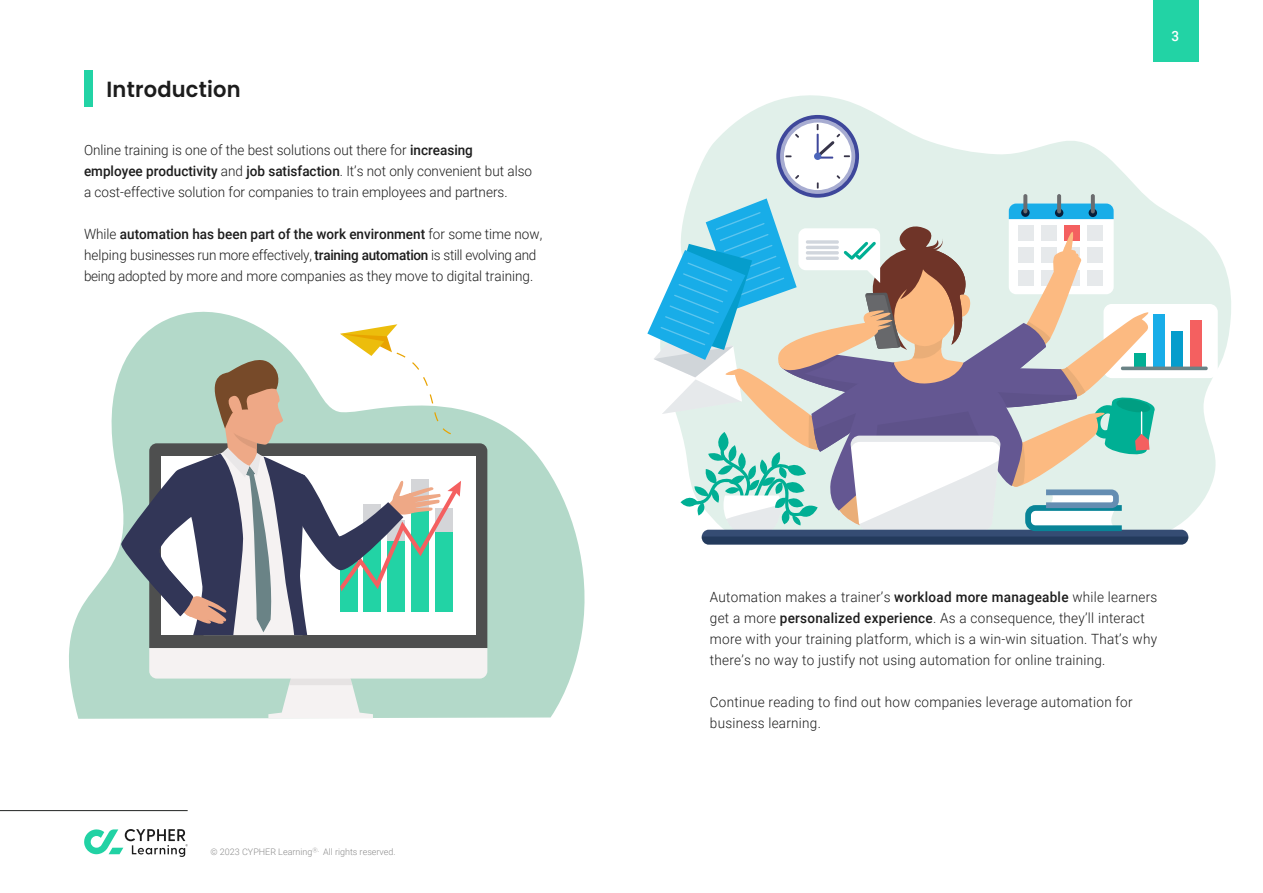
<style>
.page{position:relative;width:1263px;height:893px;background:#fff}
.page>*{position:absolute;margin:0;border:0;box-sizing:border-box;transform-origin:0 0}
.t1{font:600 21.9px "Poppins";letter-spacing:.01em;color:#1c1c1c;scale:.96 1}
.t2{font:300 14.1px/21px "Roboto";color:#1c1c1c;scale:.96 1}
.t3{font:300 14.1px/21px "Roboto";letter-spacing:.02em;color:#1c1c1c;scale:.96 1}
.t4{font:500 14.1px "Roboto";color:#fff;scale:.96 1}
.t5{font:300 9px "Roboto";color:#8c8c8c}
.s1{font-weight:500}
</style>
<div class="page">
<svg style="left:689px;top:95px;width:542px;height:397px"></svg>
<svg style="left:69px;top:311px;width:516px;height:408px"></svg>
<div style="left:1153px;top:0;width:45px;height:62px;background:#22d3a5"></div>
<div style="left:85px;top:71px;width:8px;height:36px;background:#22d3a5"></div>
<svg style="left:1057px;top:194px;width:4px;height:19px"></svg>
<svg style="left:1091px;top:194px;width:4px;height:19px"></svg>
<svg style="left:1023px;top:194px;width:4px;height:19px"></svg>
<div style="left:1103px;top:304px;width:115px;height:74px;background:#fff;border-radius:8px"></div>
<svg style="left:647px;top:198px;width:561px;height:347px"></svg>
<div style="left:149px;top:443px;width:338px;height:205px;background:#4e4f4f"></div>
<div style="left:161px;top:457px;width:314px;height:178px;background:#fff"></div>
<svg style="left:149px;top:648px;width:338px;height:70px"></svg>
<svg style="left:120px;top:324px;width:341px;height:311px"></svg>
<svg style="left:776px;top:115px;width:83px;height:83px"></svg>
<svg style="left:780px;top:119px;width:75px;height:75px"></svg>
<div style="left:784px;top:123px;width:67px;height:67px;background:#fff;border-radius:50%"></div>
<svg style="left:817px;top:182px;width:2px;height:7px"></svg>
<svg style="left:785px;top:155px;width:6px;height:2px"></svg>
<svg style="left:795px;top:175px;width:4px;height:4px"></svg>
<svg style="left:795px;top:134px;width:4px;height:4px"></svg>
<svg style="left:814px;top:124px;width:36px;height:36px"></svg>
<div style="left:814px;top:153px;width:7px;height:7px;background:#4c65ba;border-radius:50%"></div>
<hr style="left:0;top:810px;width:188px;height:1px;background:#212322">
<svg style="left:84px;top:829px;width:104px;height:28px"></svg>
<h1 class="t1" style="left:107px;top:76px;width:141px">Introduction</h1>
<p class="t2" style="left:84px;top:139px;width:468px">Online training is one of the best solutions out there for <span class="s1">increasing employee productivity</span> and <span class="s1">job satisfaction</span>. It’s not only convenient but also a cost-effective solution for companies to train employees and partners.</p>
<p class="t2" style="left:84px;top:222px;width:479px">While <span class="s1">automation has been part of the work environment</span> for some time now, helping businesses run more effectively, <span class="s1">training automation</span> is still evolving and being adopted by more and more companies as they move to digital training.</p>
<p class="t5" style="left:211px;top:845px;width:187px">© 2023 CYPHER Learning<sup>Ⓡ.</sup> All rights reserved.</p>
<p class="t4" style="left:1171px;top:26px;width:9px">3</p>
<p class="t3" style="left:710px;top:586px;width:468px">Automation makes a trainer’s <span class="s1">workload more manageable</span> while learners get a more <span class="s1">personalized experience</span>. As a consequence, they’ll interact more with your training platform, which is a win-win situation. That’s why there’s no way to justify not using automation for online training.</p>
<p class="t3" style="left:710px;top:691px;width:442px">Continue reading to find out how companies leverage automation for business learning.</p>
</div>
